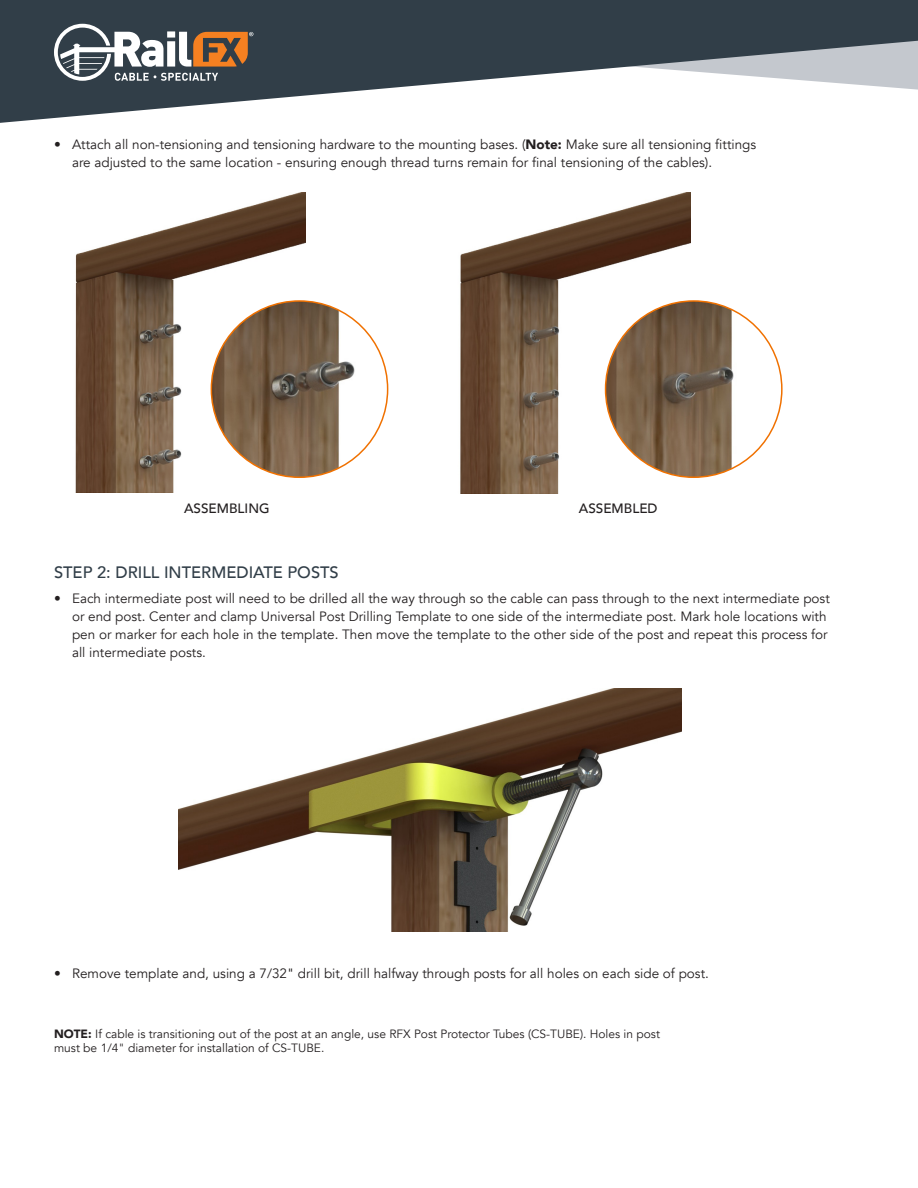
<style>
.page{position:relative;width:918px;height:1188px;background:#fff}
.page>*{position:absolute;margin:0;border:0;box-sizing:border-box;transform-origin:0 0}
.Subhead_1{font:500 16.5px "Avenir";color:#313e48}
.t1{font:13.5px/18px "Avenir";color:#231f20}
.Body_flush{font:500 13.5px "Avenir";color:#231f20}
.Body_flush-2{font:12px/14.4px "Avenir";color:#231f20}
.s1{font-weight:900}
.s2{font-style:inherit}
</style>
<div class="page">
<svg style="left:0;top:0;width:918px;height:123px;fill:#313e48"></svg>
<svg style="left:54px;top:24px;width:199px;height:57px"></svg>
<img style="left:75px;top:192px;width:230px;height:300px">
<img style="left:460px;top:192px;width:231px;height:302px">
<img style="left:178px;top:688px;width:503px;height:243px">
<img style="left:211px;top:301px;width:177px;height:176px;border-radius:88px">
<img style="left:606px;top:301px;width:176px;height:176px;border-radius:88px">
<p class="t1" style="left:72px;top:135px;width:686px;text-indent:-18px">• Attach all non-tensioning and tensioning hardware to the mounting bases. (<span class="s1">Note:</span> Make sure all tensioning fittings are adjusted to the same location - ensuring enough thread turns remain for final tensioning of the cables).</p>
<p class="Body_flush" style="left:184px;top:497px;width:87px">ASSEMBLING</p>
<p class="Body_flush" style="left:579px;top:497px;width:80px">ASSEMBLED</p>
<p class="Subhead_1" style="left:54px;top:558px;width:286px">STEP 2: DRILL INTERMEDIATE POSTS</p>
<p class="t1" style="left:72px;top:589px;width:759px;text-indent:-18px">• Each intermediate post will need to be drilled all the way through so the cable can pass through to the next intermediate post or end post. Center and clamp Universal Post Drilling Template to one side of the intermediate post. Mark hole locations with pen or marker for each hole in the template. Then move the template to the other side of the post and repeat this process for all intermediate posts.</p>
<p class="t1" style="left:54px;top:965px;width:656px">• Remove template and, using a 7/32<span class="s2">"</span> drill bit, drill halfway through posts for all holes on each side of post.</p>
<p class="Body_flush-2" style="left:54px;top:1027px;width:608px"><span class="s1">NOTE:</span> If cable is transitioning out of the post at an angle, use RFX Post Protector Tubes (CS-TUBE). Holes in post must be 1/4" diameter for installation of CS-TUBE.</p>
</div>
